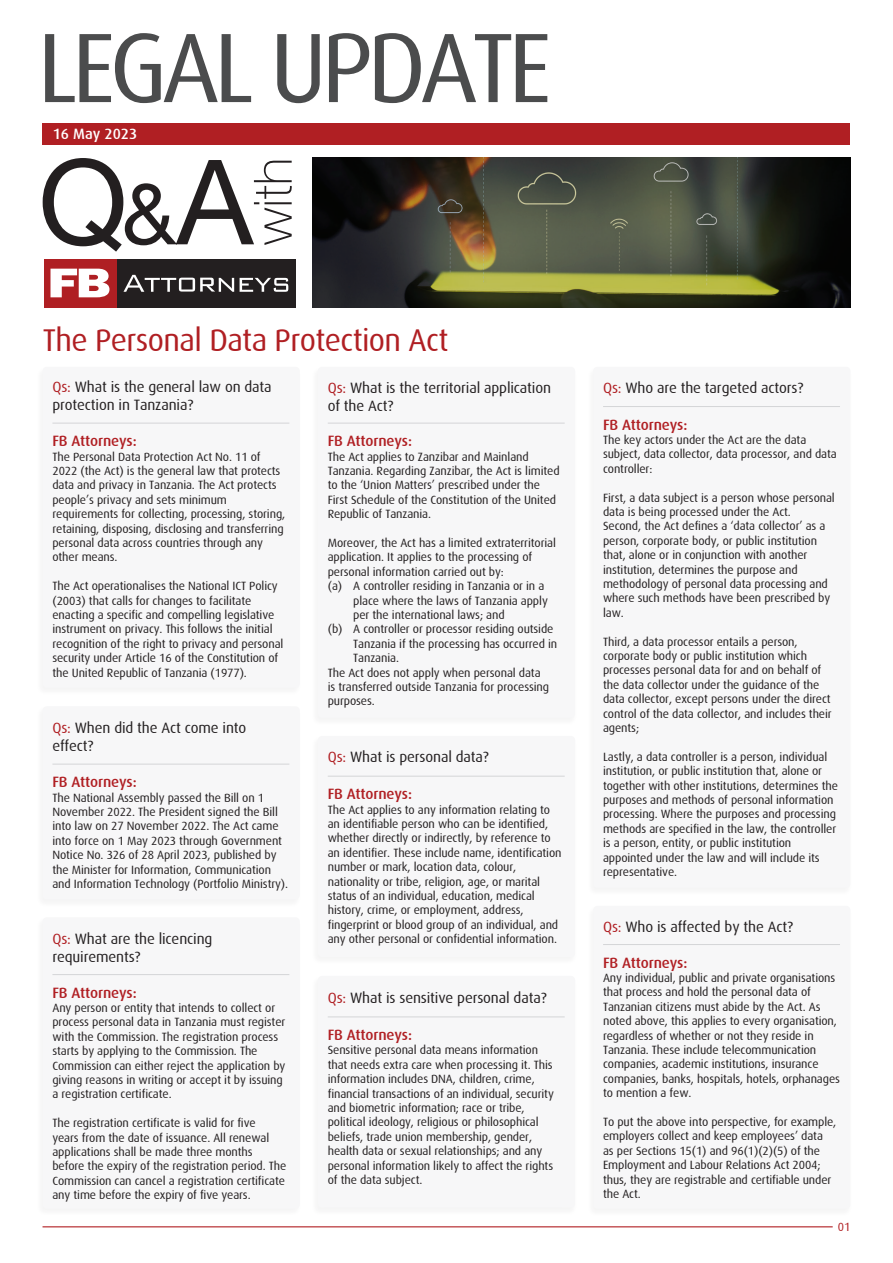
<style>
.page{position:relative;width:893px;height:1263px;background:#fff}
.page>*{position:absolute;margin:0;border:0;box-sizing:border-box;transform-origin:0 0}
.t1{font:98.85px "Dax";letter-spacing:-.06em;color:#4b4c4d}
.t2{font:31.5px "Dax";letter-spacing:-.02em;color:#b01f23}
.t3{font:16.2px "Dax";color:#fff}
.t4{font:15px/18px "Dax";letter-spacing:-.01em;color:#231f20}
.t5{font:500 15px "Dax";letter-spacing:-.01em;color:#b01f23}
.t6{font:500 15px "Dax";color:#fff}
.t7{font:12px/14.4px "Dax";letter-spacing:-.01em;color:#231f20}
.t8{font:12px "Dax";color:#b12024}
.s1{color:#b01f23}
</style>
<div class="page">
<div style="left:586px;top:905px;width:267px;height:312px;background:#f7f7f8"></div>
<hr style="left:603px;top:944px;width:237px;height:1px;background:#d4d5d7">
<div style="left:36px;top:366px;width:266px;height:330px;background:#f7f7f8"></div>
<div style="left:36px;top:705px;width:266px;height:203px;background:#f7f7f8"></div>
<div style="left:43px;top:123px;width:807px;height:21px;background:#b01f23"></div>
<div style="left:115px;top:259px;width:181px;height:49px;background:#231f20"></div>
<div style="left:44px;top:259px;width:72px;height:49px;background:#af1f23"></div>
<svg style="left:51px;top:269px;width:58px;height:28px"></svg>
<svg style="left:124px;top:275px;width:110px;height:17px"></svg>
<svg style="left:240px;top:278px;width:48px;height:14px"></svg>
<svg style="left:43px;top:158px;width:249px;height:94px"></svg>
<hr style="left:52px;top:423px;width:237px;height:1px;background:#d4d5d7">
<hr style="left:52px;top:764px;width:237px;height:1px;background:#d4d5d7">
<div style="left:311px;top:366px;width:266px;height:360px;background:#f7f7f8"></div>
<div style="left:311px;top:735px;width:266px;height:230px;background:#f7f7f8"></div>
<div style="left:311px;top:975px;width:266px;height:241px;background:#f7f7f8"></div>
<div style="left:586px;top:366px;width:267px;height:530px;background:#f7f7f8"></div>
<hr style="left:328px;top:423px;width:237px;height:1px;background:#d4d5d7">
<hr style="left:328px;top:776px;width:237px;height:1px;background:#d4d5d7">
<hr style="left:328px;top:1017px;width:237px;height:1px;background:#d4d5d7">
<hr style="left:603px;top:406px;width:237px;height:1px;background:#d4d5d7">
<svg style="left:312px;top:157px;width:538px;height:151px;background:#3f412e"></svg>
<hr style="left:43px;top:1226px;width:790px;height:1px;background:#b12024">
<div style="left:36px;top:916px;width:266px;height:301px;background:#f7f7f8"></div>
<hr style="left:52px;top:974px;width:237px;height:1px;background:#d4d5d7">
<h1 class="t1" style="left:37px;top:13px;width:516px">LEGAL UPDATE</h1>
<p class="t6" style="left:53px;top:125px;width:86px">16 May 2023</p>
<h3 class="t3" style="left:59px;top:135px;width:69px">May 2015</h3>
<h2 class="t2" style="left:43px;top:323px;width:407px">The Personal Data Protection Act</h2>
<p class="t4" style="left:52px;top:378px;width:221px"><span class="s1">Qs:</span> What is the general law on data protection in Tanzania?</p>
<p class="t5" style="left:52px;top:433px;width:86px">FB Attorneys:</p>
<p class="t7" style="left:52px;top:449px;width:234px">The Personal Data Protection Act No. 11 of 2022 (the Act) is the general law that protects data and privacy in Tanzania. The Act protects people’s privacy and sets minimum requirements for collecting, processing, storing, retaining, disposing, disclosing and transferring personal data across countries through any other means.</p>
<p class="t7" style="left:52px;top:579px;width:233px">The Act operationalises the National ICT Policy (2003) that calls for changes to facilitate enacting a specific and compelling legislative instrument on privacy. This follows the initial recognition of the right to privacy and personal security under Article 16 of the Constitution of the United Republic of Tanzania (1977).</p>
<p class="t4" style="left:52px;top:719px;width:195px"><span class="s1">Qs:</span> When did the Act come into effect?</p>
<p class="t5" style="left:52px;top:773px;width:86px">FB Attorneys:</p>
<p class="t7" style="left:52px;top:790px;width:237px">The National Assembly passed the Bill on 1<br>November 2022. The President signed the Bill into law on 27 November 2022. The Act came into force on 1 May 2023 through Government Notice No. 326 of 28 April 2023, published by the Minister for Information, Communication and Information Technology (Portfolio Ministry).</p>
<p class="t4" style="left:52px;top:930px;width:161px"><span class="s1">Qs:</span> What are the licencing requirements?</p>
<p class="t5" style="left:52px;top:984px;width:86px">FB Attorneys:</p>
<p class="t7" style="left:52px;top:1001px;width:234px">Any person or entity that intends to collect or process personal data in Tanzania must register with the Commission. The registration process starts by applying to the Commission. The Commission can either reject the application by giving reasons in writing or accept it by issuing a registration certificate.</p>
<p class="t7" style="left:52px;top:1116px;width:235px">The registration certificate is valid for five<br>years from the date of issuance. All renewal applications shall be made three months before the expiry of the registration period. The Commission can cancel a registration certificate any time before the expiry of five years.</p>
<p class="t4" style="left:328px;top:379px;width:225px"><span class="s1">Qs:</span> What is the territorial application of the Act?</p>
<p class="t5" style="left:328px;top:433px;width:86px">FB Attorneys:</p>
<p class="t7" style="left:328px;top:449px;width:233px">The Act applies to Zanzibar and Mainland Tanzania. Regarding Zanzibar, the Act is limited to the ‘Union Matters’ prescribed under the First Schedule of the Constitution of the United Republic of Tanzania.</p>
<p class="t7" style="left:328px;top:536px;width:230px">Moreover, the Act has a limited extraterritorial</p>
<p class="t7" style="left:328px;top:550px;width:206px">application. It applies to the processing of</p>
<p class="t7" style="left:328px;top:564px;width:178px">personal information carried out by:</p>
<p class="t7" style="left:328px;top:579px;width:218px">(a) A controller residing in Tanzania or in a</p>
<p class="t7" style="left:353px;top:593px;width:196px">place where the laws of Tanzania apply</p>
<p class="t7" style="left:353px;top:608px;width:153px">per the international laws; and</p>
<p class="t7" style="left:328px;top:622px;width:227px">(b) A controller or processor residing outside</p>
<p class="t7" style="left:353px;top:636px;width:205px">Tanzania if the processing has occurred in</p>
<p class="t7" style="left:353px;top:651px;width:47px">Tanzania.</p>
<p class="t7" style="left:328px;top:665px;width:214px">The Act does not apply when personal data</p>
<p class="t7" style="left:328px;top:680px;width:223px">is transferred outside Tanzania for processing</p>
<p class="t7" style="left:328px;top:694px;width:49px">purposes.</p>
<p class="t4" style="left:328px;top:748px;width:163px"><span class="s1">Qs:</span> What is personal data?</p>
<p class="t5" style="left:328px;top:786px;width:86px">FB Attorneys:</p>
<p class="t7" style="left:328px;top:802px;width:235px">The Act applies to any information relating to an identifiable person who can be identified, whether directly or indirectly, by reference to an identifier. These include name, identification number or mark, location data, colour, nationality or tribe, religion, age, or marital status of an individual, education, medical history, crime, or employment, address, fingerprint or blood group of an individual, and any other personal or confidential information.</p>
<p class="t4" style="left:328px;top:989px;width:220px"><span class="s1">Qs:</span> What is sensitive personal data?</p>
<p class="t5" style="left:328px;top:1026px;width:86px">FB Attorneys:</p>
<p class="t7" style="left:328px;top:1043px;width:228px">Sensitive personal data means information that needs extra care when processing it. This information includes DNA, children, crime, financial transactions of an individual, security and biometric information; race or tribe, political ideology, religious or philosophical beliefs, trade union membership, gender, health data or sexual relationships; and any personal information likely to affect the rights of the data subject.</p>
<p class="t4" style="left:603px;top:379px;width:202px"><span class="s1">Qs:</span> Who are the targeted actors?</p>
<p class="t5" style="left:603px;top:416px;width:86px">FB Attorneys:</p>
<p class="t7" style="left:603px;top:433px;width:235px">The key actors under the Act are the data subject, data collector, data processor, and data controller:</p>
<p class="t7" style="left:603px;top:490px;width:233px">First, a data subject is a person whose personal data is being processed under the Act.<br>Second, the Act defines a ‘data collector’ as a person, corporate body, or public institution that, alone or in conjunction with another institution, determines the purpose and methodology of personal data processing and where such methods have been prescribed by law.</p>
<p class="t7" style="left:603px;top:634px;width:230px">Third, a data processor entails a person, corporate body or public institution which processes personal data for and on behalf of the data collector under the guidance of the data collector, except persons under the direct control of the data collector, and includes their agents;</p>
<p class="t7" style="left:603px;top:749px;width:236px">Lastly, a data controller is a person, individual institution, or public institution that, alone or together with other institutions, determines the purposes and methods of personal information processing. Where the purposes and processing methods are specified in the law, the controller is a person, entity, or public institution appointed under the law and will include its representative.</p>
<p class="t4" style="left:603px;top:918px;width:191px"><span class="s1">Qs:</span> Who is affected by the Act?</p>
<p class="t5" style="left:603px;top:954px;width:86px">FB Attorneys:</p>
<p class="t7" style="left:603px;top:971px;width:238px">Any individual, public and private organisations that process and hold the personal data of Tanzanian citizens must abide by the Act. As noted above, this applies to every organisation, regardless of whether or not they reside in Tanzania. These include telecommunication companies, academic institutions, insurance companies, banks, hospitals, hotels, orphanages to mention a few.</p>
<p class="t7" style="left:603px;top:1115px;width:235px">To put the above into perspective, for example, employers collect and keep employees’ data as per Sections 15(1) and 96(1)(2)(5) of the Employment and Labour Relations Act 2004; thus, they are registrable and certifiable under the Act.</p>
<p class="t8" style="left:838px;top:1221px;width:14px">01</p>
</div>
